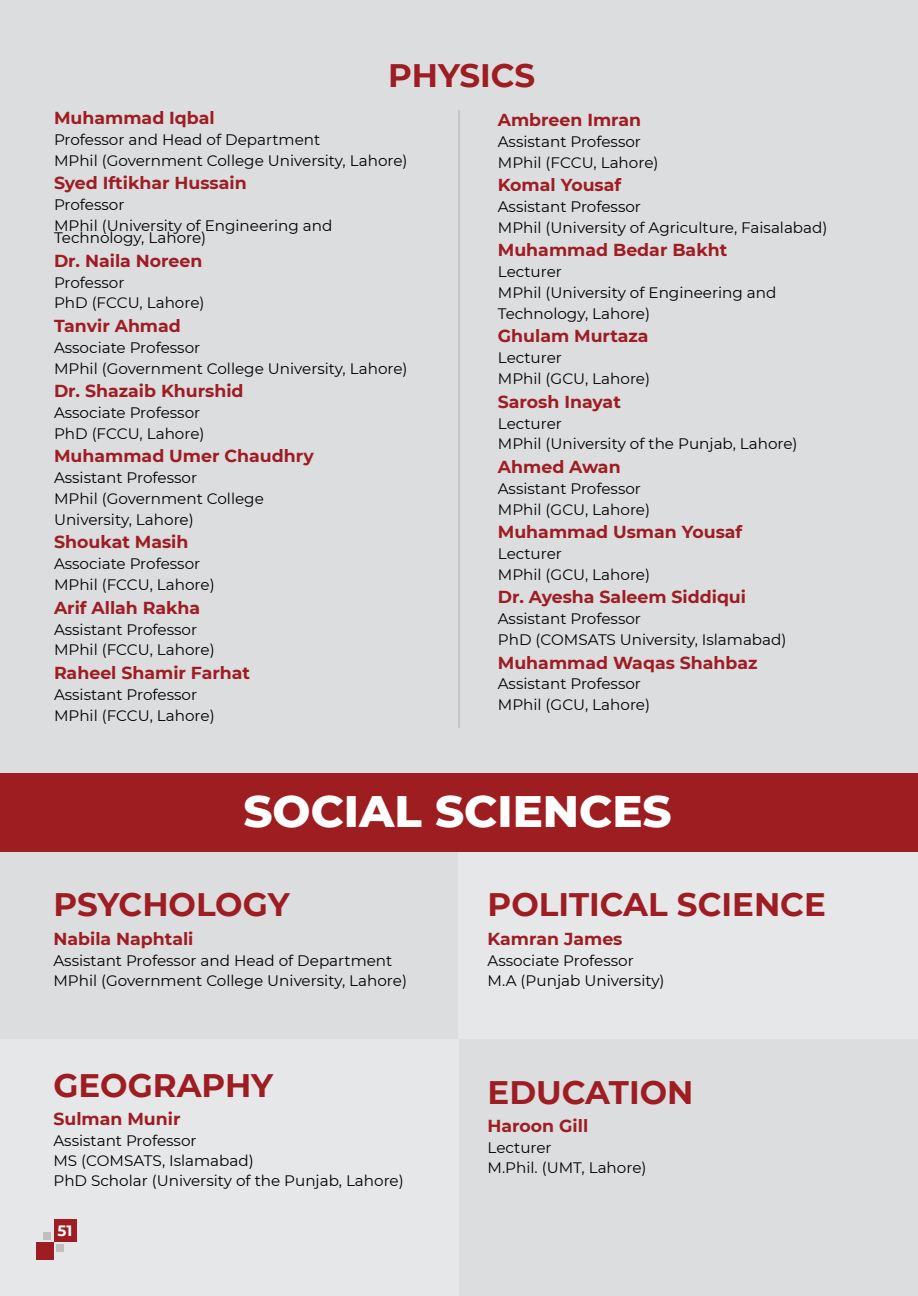
<style>
.page{position:relative;width:918px;height:1296px;background:#fff}
.page>*{position:absolute;margin:0;border:0;box-sizing:border-box;transform-origin:0 0}
.t1{font:800 45px "Montserrat";color:#fff}
.t2{font:700 32.55px "Montserrat";color:#9e1d23}
.t3{font:700 17.4px "Montserrat";color:#9e1d23}
.t4{font:15.15px/20.9px "Montserrat";color:#000}
.t5{font:700 15px "Montserrat";color:#fff}
</style>
<div class="page">
<div style="left:0;top:0;width:918px;height:774px;background:#dcddde"></div>
<hr style="left:458px;top:110px;width:2px;height:618px;background:#b3b3b3">
<div style="left:0;top:849px;width:458px;height:190px;background:#dcddde"></div>
<div style="left:458px;top:1039px;width:459px;height:257px;background:#dcddde"></div>
<div style="left:458px;top:849px;width:459px;height:190px;background:#e6e7e8"></div>
<div style="left:0;top:1039px;width:458px;height:257px;background:#e6e7e8"></div>
<div style="left:0;top:774px;width:917px;height:78px;background:#9e1d21"></div>
<div style="left:37px;top:1242px;width:17px;height:17px;background:#9e1d23"></div>
<div style="left:44px;top:1232px;width:7px;height:8px;background:#bfbfbf"></div>
<div style="left:56px;top:1244px;width:8px;height:8px;background:#bfbfbf"></div>
<div style="left:54px;top:1220px;width:22px;height:22px;background:#9e1d23"></div>
<h2 class="t2" style="left:388px;top:52px;width:149px">PHYSICS</h2>
<p class="t3" style="left:54px;top:105px;width:162px">Muhammad Iqbal</p>
<p class="t4" style="left:54px;top:129px;width:355px">Professor and Head of Department<br>MPhil (Government College University, Lahore)</p>
<p class="t3" style="left:54px;top:170px;width:194px">Syed Iftikhar Hussain</p>
<p class="t4" style="left:54px;top:194px;width:280px">Professor<br>MPhil (University of Engineering and</p>
<p class="t4" style="left:54px;top:227px;width:154px">Technology, Lahore)</p>
<p class="t3" style="left:54px;top:248px;width:150px">Dr. Naila Noreen</p>
<p class="t4" style="left:54px;top:271px;width:152px">Professor<br>PhD (FCCU, Lahore)</p>
<p class="t3" style="left:54px;top:313px;width:128px">Tanvir Ahmad</p>
<p class="t4" style="left:54px;top:336px;width:355px">Associate Professor<br>MPhil (Government College University, Lahore)</p>
<p class="t3" style="left:54px;top:378px;width:191px">Dr. Shazaib Khurshid</p>
<p class="t4" style="left:54px;top:402px;width:152px">Associate Professor<br>PhD (FCCU, Lahore)</p>
<p class="t3" style="left:54px;top:444px;width:261px">Muhammad Umer Chaudhry</p>
<p class="t4" style="left:54px;top:467px;width:211px">Assistant Professor<br>MPhil (Government College<br>University, Lahore)</p>
<p class="t3" style="left:54px;top:530px;width:136px">Shoukat Masih</p>
<p class="t4" style="left:54px;top:553px;width:162px">Associate Professor<br>MPhil (FCCU, Lahore)</p>
<p class="t3" style="left:54px;top:595px;width:148px">Arif Allah Rakha</p>
<p class="t4" style="left:54px;top:618px;width:162px">Assistant Professor<br>MPhil (FCCU, Lahore)</p>
<p class="t3" style="left:54px;top:660px;width:198px">Raheel Shamir Farhat</p>
<p class="t4" style="left:54px;top:683px;width:162px">Assistant Professor<br>MPhil (FCCU, Lahore)</p>
<p class="t3" style="left:498px;top:107px;width:145px">Ambreen Imran</p>
<p class="t4" style="left:498px;top:130px;width:162px">Assistant Professor<br>MPhil (FCCU, Lahore)</p>
<p class="t3" style="left:498px;top:172px;width:125px">Komal Yousaf</p>
<p class="t4" style="left:498px;top:196px;width:331px">Assistant Professor<br>MPhil (University of Agriculture, Faisalabad)</p>
<p class="t3" style="left:498px;top:238px;width:231px">Muhammad Bedar Bakht</p>
<p class="t4" style="left:498px;top:261px;width:280px">Lecturer<br>MPhil (University of Engineering and<br>Technology, Lahore)</p>
<p class="t3" style="left:498px;top:324px;width:152px">Ghulam Murtaza</p>
<p class="t4" style="left:498px;top:347px;width:154px">Lecturer<br>MPhil (GCU, Lahore)</p>
<p class="t3" style="left:498px;top:389px;width:125px">Sarosh Inayat</p>
<p class="t4" style="left:498px;top:412px;width:301px">Lecturer<br>MPhil (University of the Punjab, Lahore)</p>
<p class="t3" style="left:498px;top:454px;width:124px">Ahmed Awan</p>
<p class="t4" style="left:498px;top:477px;width:154px">Assistant Professor<br>MPhil (GCU, Lahore)</p>
<p class="t3" style="left:498px;top:519px;width:246px">Muhammad Usman Yousaf</p>
<p class="t4" style="left:498px;top:543px;width:154px">Lecturer<br>MPhil (GCU, Lahore)</p>
<p class="t3" style="left:498px;top:585px;width:250px">Dr. Ayesha Saleem Siddiqui</p>
<p class="t4" style="left:498px;top:608px;width:290px">Assistant Professor<br>PhD (COMSATS University, Islamabad)</p>
<p class="t3" style="left:498px;top:650px;width:261px">Muhammad Waqas Shahbaz</p>
<p class="t4" style="left:498px;top:673px;width:154px">Assistant Professor<br>MPhil (GCU, Lahore)</p>
<h1 class="t1" style="left:244px;top:778px;width:430px">SOCIAL SCIENCES</h1>
<h2 class="t2" style="left:53px;top:881px;width:238px">PSYCHOLOGY</h2>
<p class="t3" style="left:53px;top:927px;width:142px">Nabila Naphtali</p>
<p class="t4" style="left:53px;top:950px;width:355px;line-height:20.4px">Assistant Professor and Head of Department<br>MPhil (Government College University, Lahore)</p>
<h2 class="t2" style="left:53px;top:1062px;width:221px">GEOGRAPHY</h2>
<p class="t3" style="left:53px;top:1107px;width:129px">Sulman Munir</p>
<p class="t4" style="left:53px;top:1129px;width:352px;line-height:20.4px">Assistant Professor<br>MS (COMSATS, Islamabad)<br>PhD Scholar (University of the Punjab, Lahore)</p>
<p class="t5" style="left:58px;top:1220px;width:16px">51</p>
<h2 class="t2" style="left:488px;top:881px;width:340px">POLITICAL SCIENCE</h2>
<p class="t3" style="left:488px;top:927px;width:136px">Kamran James</p>
<p class="t4" style="left:488px;top:950px;width:179px;line-height:20.4px">Associate Professor<br>M.A (Punjab University)</p>
<h2 class="t2" style="left:488px;top:1069px;width:207px">EDUCATION</h2>
<p class="t3" style="left:488px;top:1114px;width:102px">Haroon Gill</p>
<p class="t4" style="left:488px;top:1136px;width:160px;line-height:20.4px">Lecturer<br>M.Phil. (UMT, Lahore)</p>
</div>
